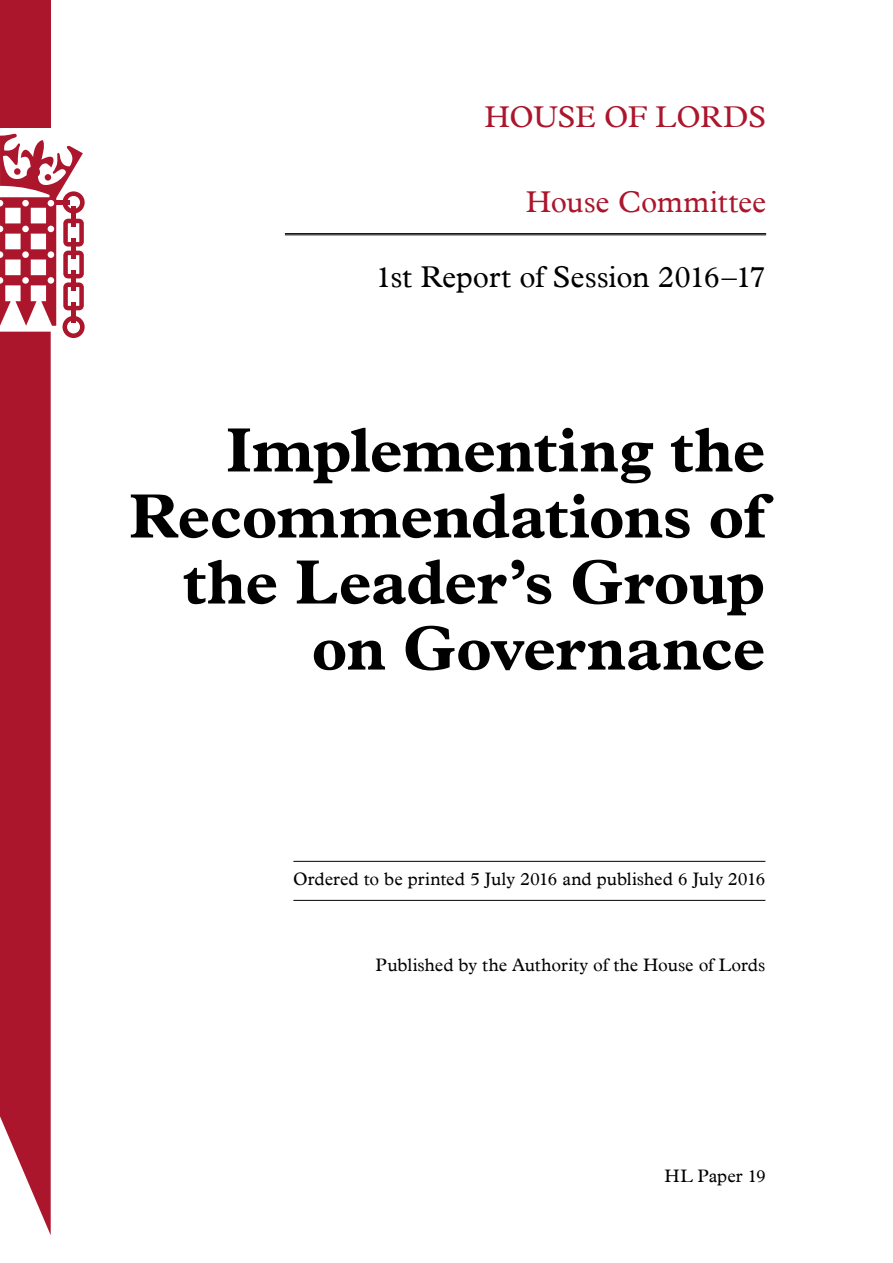
<style>
.page{position:relative;width:893px;height:1263px;background:#fff}
.page>*{position:absolute;margin:0;border:0;box-sizing:border-box;transform-origin:0 0}
.t1{font:700 63px/66px "Plantin";letter-spacing:-.005em;color:#000;text-align:right}
.t2{font:30px "Plantin";letter-spacing:-.005em;color:#ac162c}
.t3{font:30px "Plantin";letter-spacing:-.005em;color:#000}
.t4{font:18px "Plantin";color:#000}
</style>
<div class="page">
<hr style="left:293px;top:861px;width:472px;height:1px;background:#000">
<hr style="left:293px;top:900px;width:472px;height:1px;background:#000">
<hr style="left:285px;top:233px;width:481px;height:1px;background:#000">
<hr style="left:285px;top:235px;width:481px;height:1px;background:#000">
<div style="left:0;top:0;width:51px;height:128px;background:#ac162c"></div>
<svg style="left:0;top:133px;width:85px;height:205px"></svg>
<svg style="left:0;top:332px;width:51px;height:903px;background:#b1263a"></svg>
<h2 class="t2" style="left:485px;top:100px;width:283px">HOUSE OF LORDS</h2>
<h2 class="t2" style="left:526px;top:185px;width:242px">House Committee</h2>
<h2 class="t3" style="left:375px;top:259px;width:392px">1st Report of Session 2016–17</h2>
<h1 class="t1" style="left:129px;top:422px;width:638px">Implementing the<br>Recommendations of the Leader’s Group on Governance</h1>
<p class="t4" style="left:293px;top:869px;width:474px">Ordered to be printed 5 July 2016 and published 6 July 2016</p>
<p class="t4" style="left:376px;top:955px;width:391px">Published by the Authority of the House of Lords</p>
<p class="t4" style="left:664px;top:1165px;width:103px">HL Paper 19</p>
</div>
